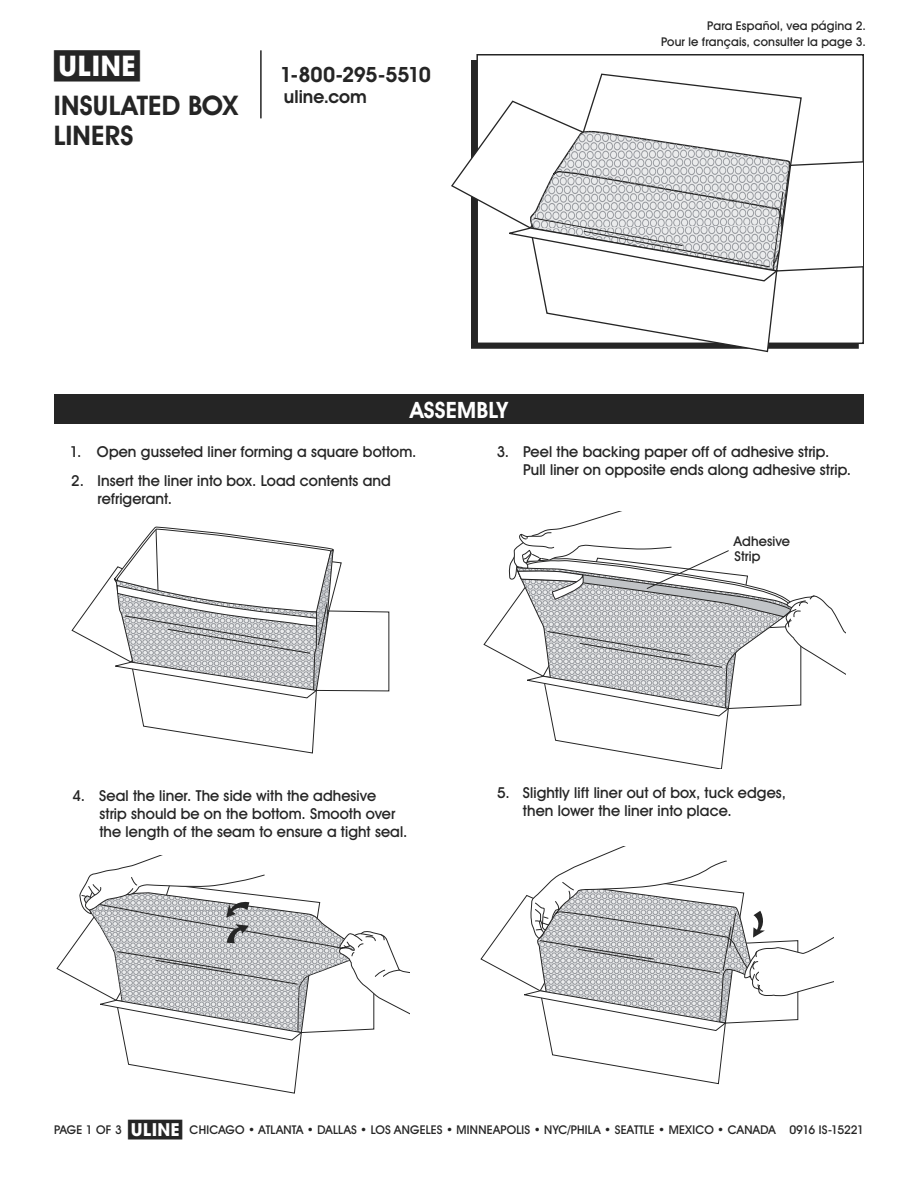
<style>
.page{position:relative;width:918px;height:1188px;background:#fff}
.page>*{position:absolute;margin:0;border:0;box-sizing:border-box;transform-origin:0 0}
.t1{font:700 28.5px "Uline Two Knine";color:#252525}
.t2{font:700 27px/30px "Uline Two Knine";letter-spacing:.005em;color:#252525}
.t3{font:700 22.5px "Uline Two Knine";letter-spacing:.01em;color:#fff}
.t4{font:700 21px "Uline Two Knine";letter-spacing:-.02em;color:#252525}
.t5{font:700 18px "Uline Two Knine";color:#252525}
.t6{font:15px/18px "Uline Two Knine";letter-spacing:.005em;color:#252525}
.t7{font:13.5px/15px "Uline Two Knine";letter-spacing:.01em;color:#252525}
.t8{font:12px/16.8px "Uline Two Knine";letter-spacing:.015em;color:#252525;text-align:right}
.t9{font:12px "Uline Two Knine";letter-spacing:-.035em;color:#252525}
.s1{font-size:18px}
</style>
<div class="page">
<hr style="left:260px;top:50px;width:2px;height:68px;background:#252525">
<div style="left:54px;top:394px;width:810px;height:30px;background:#252525"></div>
<svg style="left:71px;top:527px;width:319px;height:227px"></svg>
<svg style="left:483px;top:512px;width:362px;height:256px"></svg>
<svg style="left:56px;top:855px;width:354px;height:239px"></svg>
<svg style="left:480px;top:846px;width:354px;height:238px"></svg>
<svg style="left:451px;top:74px;width:411px;height:278px"></svg>
<h1 class="t1" style="left:54px;top:49px;width:87px">π</h1>
<h2 class="t2" style="left:54px;top:90px;width:186px">INSULATED BOX<br>LINERS</h2>
<h3 class="t4" style="left:280px;top:62px;width:152px">1-800-295-5510</h3>
<p class="t5" style="left:284px;top:86px;width:84px">uline.com</p>
<p class="t8" style="left:661px;top:17px;width:206px">Para Español, vea página 2.<br>Pour le français, consulter la page 3.</p>
<h3 class="t3" style="left:410px;top:396px;width:99px">ASSEMBLY</h3>
<p class="t6" style="left:70px;top:443px;width:348px">1. Open gusseted liner forming a square bottom.</p>
<p class="t6" style="left:98px;top:472px;width:295px;text-indent:-26px">2. Insert the liner into box. Load contents and refrigerant.</p>
<p class="t6" style="left:523px;top:443px;width:330px;text-indent:-26px">3. Peel the backing paper off of adhesive strip.<br>Pull liner on opposite ends along adhesive strip.</p>
<p class="t7" style="left:734px;top:534px;width:58px">Adhesive<br>Strip</p>
<p class="t6" style="left:99px;top:786px;width:309px;text-indent:-27px">4. Seal the liner. The side with the adhesive<br>strip should be on the bottom. Smooth over the length of the seam to ensure a tight seal.</p>
<p class="t6" style="left:523px;top:784px;width:264px;text-indent:-26px">5. Slightly lift liner out of box, tuck edges, then lower the liner into place.</p>
<p class="t8" style="left:128px;top:1121px;width:649px"><span class="s1">π</span> CHICAGO • ATLANTA • DALLAS • LOS ANGELES • MINNEAPOLIS • NYC/PHILA • SEATTLE • MEXICO • CANADA</p>
<p class="t8" style="left:54px;top:1121px;width:69px">PAGE 1 OF 3</p>
<p class="t9" style="left:789px;top:1122px;width:76px">0916 IS-15221</p>
</div>
